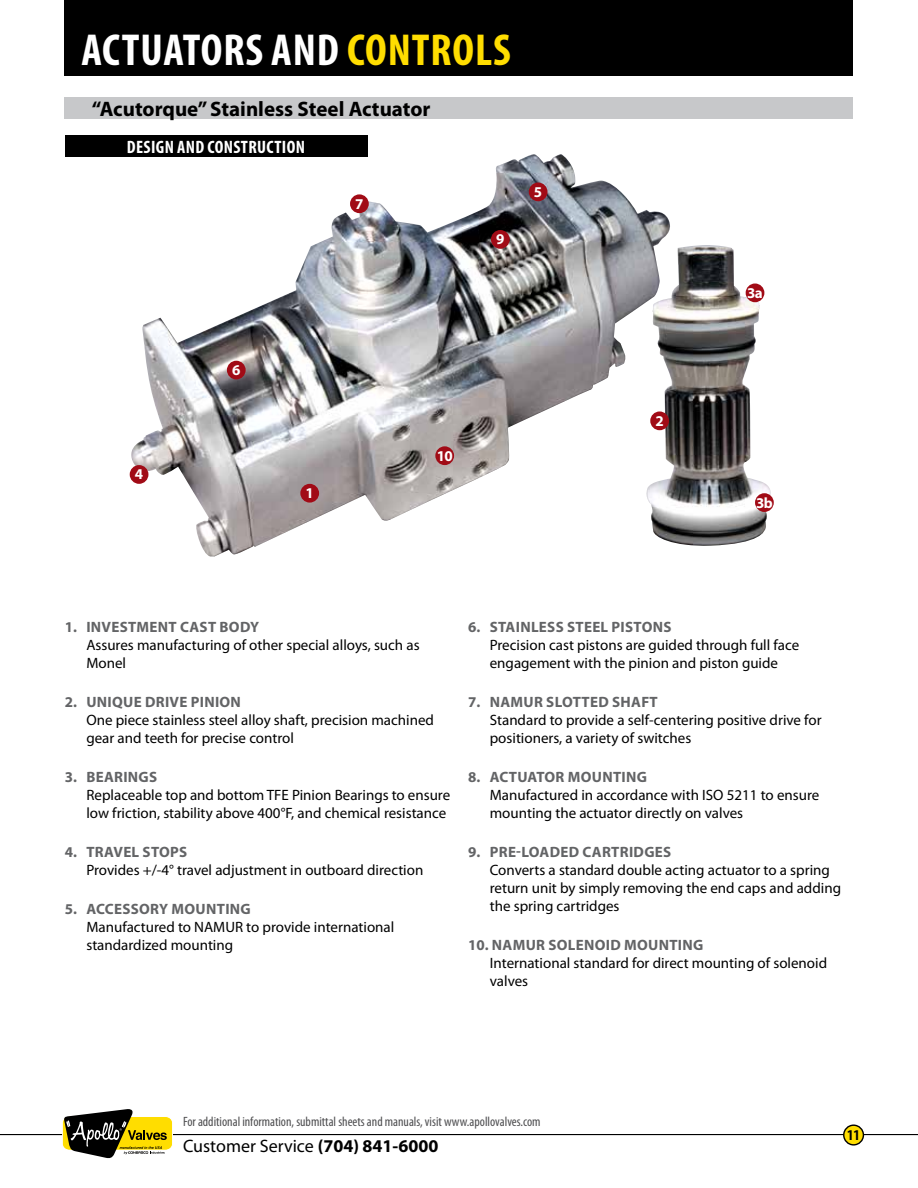
<style>
.page{position:relative;width:918px;height:1188px;background:#fff}
.page>*{position:absolute;margin:0;border:0;box-sizing:border-box;transform-origin:0 0}
.t1{font:700 condensed 45px "Myriad Pro";letter-spacing:.02em;color:#fff}
.t2{font:700 21px "Myriad Pro";color:#000}
.t3{font:18px "Myriad Pro";color:#000}
.t4{font:700 condensed 18px "Myriad Pro";letter-spacing:.02em;color:#fff}
.t5{font:15px/18px "Myriad Pro";color:#000}
.t6{font:700 15px "Myriad Pro";letter-spacing:.02em;color:#636466}
.t7{font:700 15px "Myriad Pro";color:#fff}
.t8{font:700 condensed 15px "Myriad Pro";color:#000}
.t9{font:condensed 13.5px "Myriad Pro";color:#4d4d4f}
.s1{color:#fd0}
.s2{font-weight:700}
</style>
<div class="page">
<hr style="left:0;top:1134px;width:63px;height:1px;background:#000">
<div style="left:65px;top:0;width:788px;height:76px;background:#000"></div>
<hr style="left:171px;top:1134px;width:747px;height:1px;background:#000">
<svg style="left:62px;top:1109px;width:111px;height:50px"></svg>
<svg style="left:844px;top:1125px;width:19px;height:20px"></svg>
<div style="left:843px;top:1124px;width:21px;height:22px;border:1px solid #000;border-radius:50%"></div>
<div style="left:65px;top:97px;width:788px;height:22px;background:#c7c8ca"></div>
<div style="left:65px;top:135px;width:302px;height:22px;background:#000"></div>
<img style="left:129px;top:154px;width:541px;height:402px">
<img style="left:644px;top:245px;width:127px;height:302px">
<div style="left:300px;top:484px;width:19px;height:19px;background:#a10b16;border-radius:50%"></div>
<div style="left:130px;top:465px;width:18px;height:19px;background:#a10b16;border-radius:50%"></div>
<div style="left:227px;top:361px;width:19px;height:18px;background:#a10b16;border-radius:50%"></div>
<div style="left:435px;top:446px;width:19px;height:19px;background:#a10b16;border-radius:50%"></div>
<div style="left:350px;top:194px;width:19px;height:19px;background:#a10b16;border-radius:50%"></div>
<div style="left:755px;top:493px;width:19px;height:19px;background:#a10b16;border-radius:50%"></div>
<div style="left:746px;top:284px;width:18px;height:18px;background:#a10b16;border-radius:50%"></div>
<div style="left:650px;top:411px;width:19px;height:19px;background:#a10b16;border-radius:50%"></div>
<div style="left:491px;top:230px;width:19px;height:19px;background:#a10b16;border-radius:50%"></div>
<div style="left:529px;top:183px;width:19px;height:18px;background:#a10b16;border-radius:50%"></div>
<h1 class="t1" style="left:81px;top:21px;width:431px">ACTUATORS AND <span class="s1">CONTROLS</span></h1>
<h2 class="t2" style="left:92px;top:95px;width:340px">“ACUTORQUE” STAINLESS STEEL ACTUATOR</h2>
<p class="t4" style="left:127px;top:135px;width:180px">DESIGN AND CONSTRUCTION</p>
<p class="t7" style="left:355px;top:194px;width:10px">7</p>
<p class="t7" style="left:496px;top:230px;width:10px">9</p>
<p class="t7" style="left:534px;top:182px;width:10px">5</p>
<p class="t7" style="left:135px;top:465px;width:10px">4</p>
<p class="t7" style="left:232px;top:360px;width:10px">6</p>
<p class="t7" style="left:306px;top:483px;width:10px">1</p>
<p class="t7" style="left:437px;top:446px;width:17px">10</p>
<p class="t7" style="left:655px;top:411px;width:10px">2</p>
<p class="t7" style="left:747px;top:283px;width:17px">3A</p>
<p class="t7" style="left:756px;top:493px;width:18px">3B</p>
<p class="t6" style="left:65px;top:617px;width:196px">1. INVESTMENT CAST BODY</p>
<p class="t5" style="left:86px;top:636px;width:335px">Assures manufacturing of other special alloys, such as<br>Monel</p>
<p class="t6" style="left:65px;top:692px;width:178px">2. U NIQUE DRIVE PINION</p>
<p class="t5" style="left:86px;top:711px;width:349px">One piece stainless steel alloy shaft, precision machined gear and teeth for precise control</p>
<p class="t6" style="left:65px;top:767px;width:94px">3. BEARI NGS</p>
<p class="t5" style="left:86px;top:786px;width:365px">Replaceable top and bottom TFE Pinion Bearings to ensure low friction, stability above 400°F, and chemical resistance</p>
<p class="t6" style="left:65px;top:842px;width:124px">4. TRAVEL STOPS</p>
<p class="t5" style="left:86px;top:861px;width:338px">Provides +/-4° travel adjustment in outboard direction</p>
<p class="t6" style="left:65px;top:899px;width:188px">5. ACCESSORY MOUNTING</p>
<p class="t5" style="left:86px;top:918px;width:309px">Manufactured to NAMUR to provide international standardized mounting</p>
<p class="t6" style="left:468px;top:617px;width:205px">6. STAINLESS STEEL PISTONS</p>
<p class="t5" style="left:490px;top:636px;width:311px">Precision cast pistons are guided through full face engagement with the pinion and piston guide</p>
<p class="t6" style="left:468px;top:692px;width:191px">7. NAMUR SLOTTED SHAFT</p>
<p class="t5" style="left:490px;top:711px;width:333px">Standard to provide a self-centering positive drive for positioners, a variety of switches</p>
<p class="t6" style="left:468px;top:767px;width:180px">8. ACTUATOR MOUNTING</p>
<p class="t5" style="left:490px;top:786px;width:331px">Manufactured in accordance with ISO 5211 to ensure mounting the actuator directly on valves</p>
<p class="t6" style="left:468px;top:842px;width:205px">9. PRE-LOADED CARTRIDGES</p>
<p class="t5" style="left:490px;top:861px;width:353px">Converts a standard double acting actuator to a spring return unit by simply removing the end caps and adding the spring cartridges</p>
<p class="t6" style="left:468px;top:935px;width:237px">10. NAMUR SOLENOID MOUNTING</p>
<p class="t5" style="left:490px;top:954px;width:339px">International standard for direct mounting of solenoid valves</p>
<p class="t9" style="left:183px;top:1113px;width:359px">For additional information, submittal sheets and manuals, visit www.apollovalves.com</p>
<p class="t3" style="left:183px;top:1135px;width:257px">Customer Service <span class="s2">(704) 841-6000</span></p>
<p class="t8" style="left:847px;top:1125px;width:14px">11</p>
</div>
